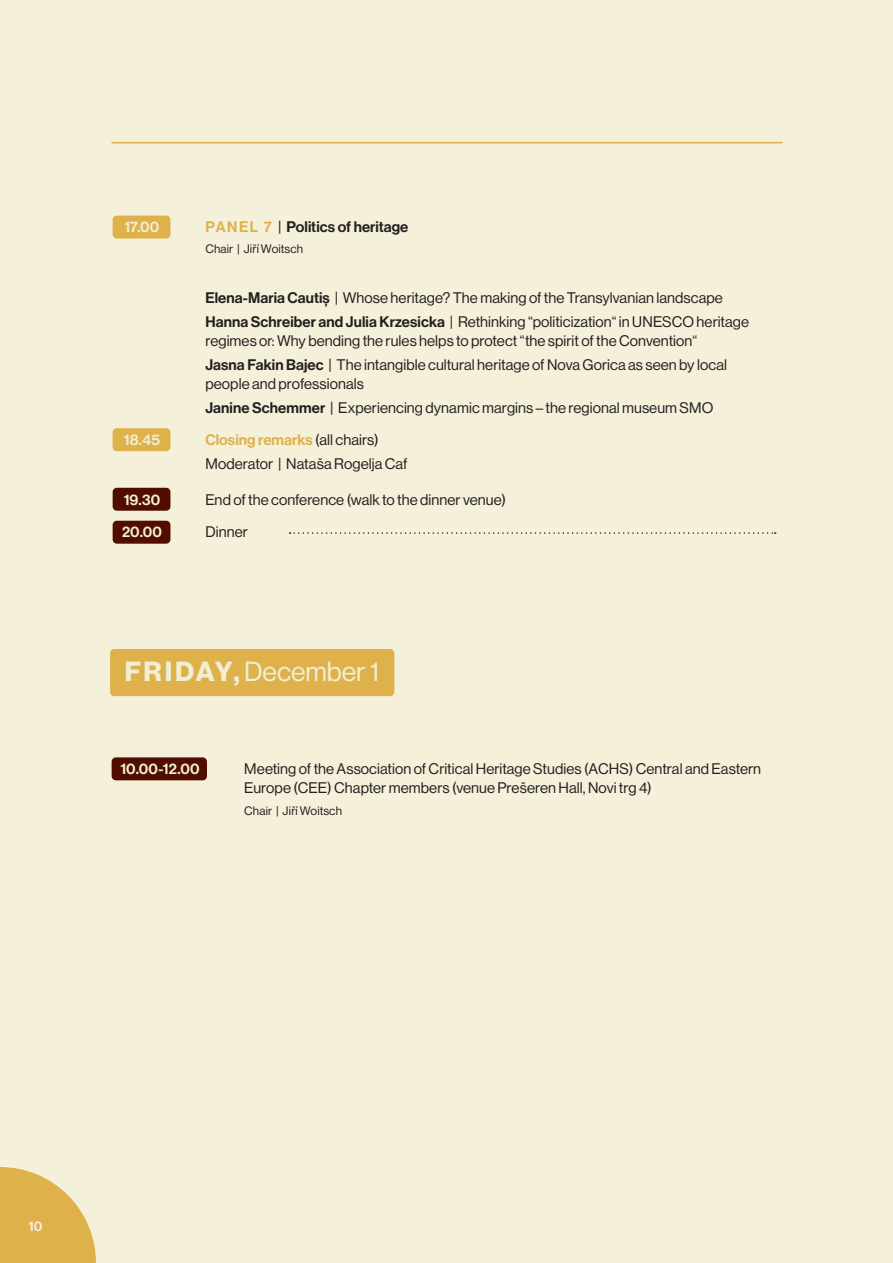
<style>
.page{position:relative;width:893px;height:1263px;background:#f5f0da}
.page>*{position:absolute;margin:0;border:0;box-sizing:border-box;transform-origin:0 0}
.t1{font:27.15px "N Haas Grotesk DS Pro 55 Rg";color:#f1eed3}
.t2{font:15px/19.5px "N Haas Grotesk DS Pro 55 Rg";letter-spacing:.005em;color:#231f20}
.t3{font:15px "N Haas Grotesk DS Pro 65 Md";letter-spacing:.005em;color:#f1eed3}
.t4{font:15px "N Haas Grotesk DS Pro 65 Md";letter-spacing:.01em;color:#231f20}
.t5{font:15px "N Haas Grotesk DS Pro 65 Md";letter-spacing:.005em;color:#dfb14b}
.t6{font:13.65px "N Haas Grotesk DS Pro 65 Md";color:#f5f0da}
.t7{font:12px "N Haas Grotesk DS Pro 55 Rg";letter-spacing:.015em;color:#231f20}
.s1{color:#dfb14b}
.s2{font-family:"N Haas Grotesk DS Pro 55 Rg"}
.s3{font-family:"N Haas Grotesk DS Pro 65 Md"}
.s4{font-family:"N Haas Grotesk DS Pro 55 Rg";color:#231f20}
.s5{font-family:"N Haas Grotesk DS Pro 75 Bd"}
</style>
<div class="page">
<svg style="left:0;top:1167px;width:96px;height:96px"></svg>
<div style="left:112px;top:757px;width:95px;height:23px;background:#500d00;border-radius:4px"></div>
<div style="left:110px;top:649px;width:284px;height:47px;background:#dfb14b;border-radius:4px"></div>
<div style="left:113px;top:216px;width:57px;height:23px;background:#dfb14b;border-radius:4px"></div>
<div style="left:113px;top:428px;width:57px;height:23px;background:#dfb14b;border-radius:4px"></div>
<div style="left:113px;top:488px;width:57px;height:23px;background:#500d00;border-radius:4px"></div>
<div style="left:113px;top:521px;width:57px;height:23px;background:#500d00;border-radius:4px"></div>
<svg style="left:290px;top:532px;width:486px;height:2px"></svg>
<hr style="left:112px;top:142px;width:670px;height:1px;background:#dfb14b">
<p class="t3" style="left:125px;top:218px;width:36px">17.00</p>
<p class="t4" style="left:205px;top:218px;width:205px"><span class="s1">PANEL 7</span> <span class="s2">|</span> Politics of heritage</p>
<p class="t7" style="left:205px;top:242px;width:99px">Chair | Jiří Woitsch</p>
<p class="t2" style="left:205px;top:288px;width:519px"><span class="s3">Elena-Maria Cautiș</span> | Whose heritage? The making of the Transylvanian landscape</p>
<p class="t2" style="left:205px;top:312px;width:545px"><span class="s3">Hanna Schreiber and Julia Krzesicka</span> | Rethinking “politicization“ in UNESCO heritage regimes or: Why bending the rules helps to protect “the spirit of the Convention“</p>
<p class="t2" style="left:205px;top:355px;width:523px"><span class="s3">Jasna Fakin Bajec</span> | The intangible cultural heritage of Nova Gorica as seen by local people and professionals</p>
<p class="t2" style="left:205px;top:398px;width:510px"><span class="s3">Janine Schemmer</span> | Experiencing dynamic margins – the regional museum SMO</p>
<p class="t3" style="left:124px;top:431px;width:38px">18.45</p>
<p class="t5" style="left:205px;top:431px;width:175px">Closing remarks <span class="s4">(all chairs)</span></p>
<p class="t2" style="left:205px;top:454px;width:204px">Moderator | Nataša Rogelja Caf</p>
<p class="t3" style="left:124px;top:491px;width:38px">19.30</p>
<p class="t2" style="left:205px;top:490px;width:302px">End of the conference (walk to the dinner venue)</p>
<p class="t3" style="left:122px;top:523px;width:41px">20.00</p>
<p class="t2" style="left:205px;top:522px;width:44px">Dinner</p>
<p class="t1" style="left:125px;top:657px;width:256px"><span class="s5">FRIDAY,</span> December 1</p>
<p class="t3" style="left:120px;top:760px;width:81px">10.00-12.00</p>
<p class="t2" style="left:244px;top:759px;width:518px">Meeting of the Association of Critical Heritage Studies (ACHS) Central and Eastern<br>Europe (CEE) Chapter members (venue Prešeren Hall, Novi trg 4)</p>
<p class="t7" style="left:244px;top:804px;width:99px">Chair | Jiří Woitsch</p>
<p class="t6" style="left:29px;top:1218px;width:16px">10</p>
</div>
